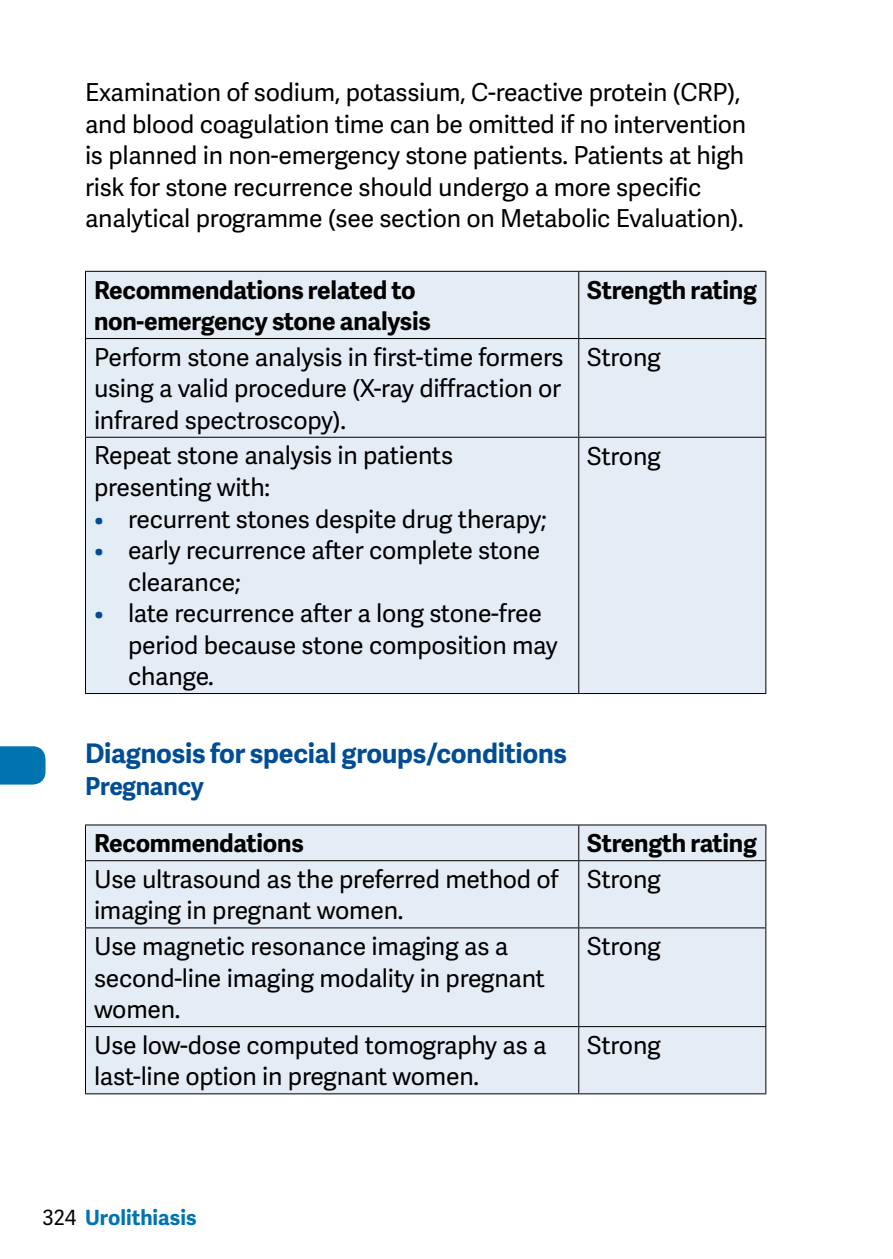
<style>
.page{position:relative;width:893px;height:1259px;background:#fff}
.page>*{position:absolute;margin:0;border:0;box-sizing:border-box;transform-origin:0 0}
.t1{font:700 27px "Adelle Sans";letter-spacing:-.01em;color:#004d95}
.t2{font:24.6px/31.5px "Adelle Sans";letter-spacing:-.01em;color:#000}
.t3{font:700 24.6px/31.5px "Adelle Sans";letter-spacing:-.01em;color:#000}
.t4{font:700 24.6px "Adelle Sans";letter-spacing:-.01em;color:#004d95}
.t5{font:700 21px "Adelle Sans";color:#0073b1}
.s1{color:#004d95}
.s2{font-weight:400;color:#000}
</style>
<div class="page">
<svg style="left:0;top:746px;width:46px;height:38px;background:#0d7ab5"></svg>
<div style="left:86px;top:272px;width:679px;height:421px;background:#e4ecf6"></div>
<hr style="left:578px;top:272px;width:1px;height:66px;background:#000">
<hr style="left:85px;top:338px;width:494px;height:1px;background:#000">
<hr style="left:579px;top:338px;width:187px;height:1px;background:#000">
<hr style="left:578px;top:339px;width:1px;height:98px;background:#000">
<hr style="left:85px;top:693px;width:494px;height:1px;background:#000">
<hr style="left:85px;top:271px;width:494px;height:1px;background:#000">
<hr style="left:85px;top:272px;width:1px;height:66px;background:#000">
<hr style="left:579px;top:271px;width:187px;height:1px;background:#000">
<hr style="left:765px;top:272px;width:1px;height:66px;background:#000">
<hr style="left:85px;top:339px;width:1px;height:98px;background:#000">
<hr style="left:765px;top:339px;width:1px;height:98px;background:#000">
<hr style="left:85px;top:437px;width:494px;height:1px;background:#000">
<hr style="left:85px;top:438px;width:1px;height:255px;background:#000">
<hr style="left:579px;top:437px;width:187px;height:1px;background:#000">
<hr style="left:578px;top:438px;width:1px;height:255px;background:#000">
<hr style="left:765px;top:438px;width:1px;height:255px;background:#000">
<hr style="left:579px;top:693px;width:187px;height:1px;background:#000">
<div style="left:86px;top:825px;width:679px;height:268px;background:#e4ecf6"></div>
<hr style="left:578px;top:825px;width:1px;height:35px;background:#000">
<hr style="left:85px;top:860px;width:494px;height:1px;background:#000">
<hr style="left:579px;top:860px;width:187px;height:1px;background:#000">
<hr style="left:578px;top:861px;width:1px;height:66px;background:#000">
<hr style="left:85px;top:927px;width:494px;height:1px;background:#000">
<hr style="left:579px;top:927px;width:187px;height:1px;background:#000">
<hr style="left:578px;top:928px;width:1px;height:98px;background:#000">
<hr style="left:85px;top:1026px;width:494px;height:1px;background:#000">
<hr style="left:579px;top:1026px;width:187px;height:1px;background:#000">
<hr style="left:578px;top:1027px;width:1px;height:66px;background:#000">
<hr style="left:85px;top:1093px;width:494px;height:1px;background:#000">
<hr style="left:579px;top:1093px;width:187px;height:1px;background:#000">
<hr style="left:85px;top:824px;width:494px;height:1px;background:#000">
<hr style="left:85px;top:825px;width:1px;height:35px;background:#000">
<hr style="left:579px;top:824px;width:187px;height:1px;background:#000">
<hr style="left:765px;top:825px;width:1px;height:35px;background:#000">
<hr style="left:85px;top:861px;width:1px;height:66px;background:#000">
<hr style="left:765px;top:861px;width:1px;height:66px;background:#000">
<hr style="left:85px;top:928px;width:1px;height:98px;background:#000">
<hr style="left:765px;top:928px;width:1px;height:98px;background:#000">
<hr style="left:85px;top:1027px;width:1px;height:66px;background:#000">
<hr style="left:765px;top:1027px;width:1px;height:66px;background:#000">
<p class="t2" style="left:85px;top:76px;width:663px">Examination of sodium, potassium, C-reactive protein (CRP), and blood coagulation time can be omitted if no intervention is planned in non-emergency stone patients. Patients at high risk for stone recurrence should undergo a more specific analytical programme (see section on Metabolic Evaluation).</p>
<p class="t3" style="left:94px;top:273px;width:338px">Recommendations related to non-emergency stone analysis</p>
<p class="t3" style="left:587px;top:273px;width:171px">Strength rating</p>
<p class="t2" style="left:94px;top:340px;width:471px;text-align:justify">Perform stone analysis in first-time formers using a valid procedure (X-ray diffraction or infrared spectroscopy).</p>
<p class="t2" style="left:587px;top:340px;width:75px">Strong</p>
<p class="t2" style="left:94px;top:439px;width:361px">Repeat stone analysis in patients presenting with:</p>
<p class="t2" style="left:94px;top:502px;width:454px"><span class="s1">•</span> recurrent stones despite drug therapy;</p>
<p class="t2" style="left:128px;top:534px;width:414px;text-indent:-34px"><span class="s1">•</span> early recurrence after complete stone clearance;</p>
<p class="t2" style="left:128px;top:597px;width:431px;text-indent:-34px"><span class="s1">•</span> late recurrence after a long stone-free period because stone composition may change.</p>
<p class="t2" style="left:587px;top:439px;width:75px">Strong</p>
<p class="t1" style="left:85px;top:733px;width:484px">Diagnosis for special groups/conditions</p>
<p class="t4" style="left:85px;top:767px;width:120px">Pregnancy</p>
<p class="t3" style="left:94px;top:826px;width:211px">Recommendations</p>
<p class="t3" style="left:587px;top:826px;width:171px">Strength rating</p>
<p class="t2" style="left:94px;top:862px;width:466px">Use ultrasound as the preferred method of imaging in pregnant women.</p>
<p class="t2" style="left:587px;top:862px;width:75px">Strong</p>
<p class="t2" style="left:94px;top:930px;width:452px">Use magnetic resonance imaging as a second-line imaging modality in pregnant women.</p>
<p class="t2" style="left:587px;top:930px;width:75px">Strong</p>
<p class="t2" style="left:94px;top:1028px;width:454px">Use low-dose computed tomography as a last-line option in pregnant women.</p>
<p class="t2" style="left:587px;top:1028px;width:75px">Strong</p>
<p class="t5" style="left:43px;top:1202px;width:156px"><span class="s2">324</span> Urolithiasis</p>
</div>
